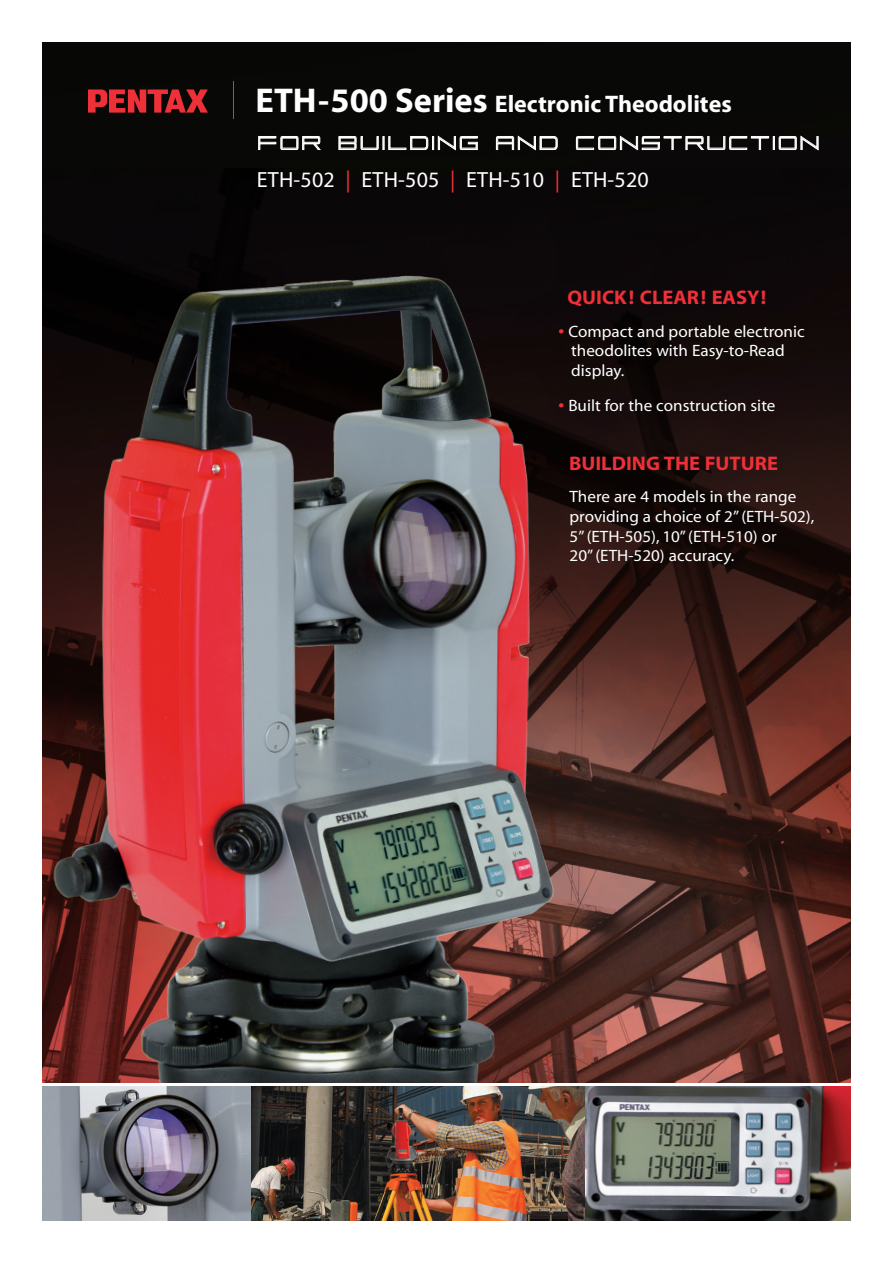
<style>
.page{position:relative;width:893px;height:1263px;background:#fff}
.page>*{position:absolute;margin:0;border:0;box-sizing:border-box;transform-origin:0 0}
.t1{font:700 24px "Myriad";color:#fff}
.Normaal{font:22.05px "Myriad";letter-spacing:.01em;color:#fff}
.t2{font:20.4px "Fireye GF3";letter-spacing:.18em;color:#fff;scale:.82 1}
.Normaal-2{font:700 19.8px "Myriad";color:#ee3038;scale:1.04 1}
.Normaal-3{font:16.5px/19.8px "Myriad";color:#fff;scale:1.04 1}
.s1{font-size:34.5px}
.s2{color:#ee3038}
.s3{font-weight:700;color:#ee3038}
</style>
<div class="page">
<div style="left:43px;top:43px;width:807px;height:126px;background:#080806"></div>
<img style="left:43px;top:169px;width:807px;height:914px">
<img style="left:42px;top:239px;width:560px;height:844px">
<svg style="left:88px;top:89px;width:120px;height:24px;background:#962024"></svg>
<hr style="left:233px;top:82px;width:1px;height:37px;background:#ee3038">
<svg style="left:258px;top:135px;width:63px;height:15px"></svg>
<svg style="left:338px;top:135px;width:140px;height:16px;background:#4f504e"></svg>
<svg style="left:496px;top:135px;width:62px;height:16px"></svg>
<svg style="left:576px;top:135px;width:243px;height:16px;background:#4b4a49"></svg>
<img style="left:43px;top:1086px;width:208px;height:134px">
<img style="left:251px;top:1086px;width:335px;height:134px">
<img style="left:586px;top:1086px;width:264px;height:134px">
<p class="t1" style="left:256px;top:92px;width:478px"><span class="s1">ETH-500 Series</span> Electronic Theodolites</p>
<p class="t2" style="left:258px;top:131px;width:686px">FOR BUILDING AND CONSTRUCTION</p>
<p class="Normaal" style="left:257px;top:169px;width:393px">ETH-502 <span class="s2">|</span> ETH-505 <span class="s2">|</span> ETH-510 <span class="s2">|</span> ETH-520</p>
<p class="Normaal-2" style="left:567px;top:287px;width:193px">QUICK! CLEAR! EASY!</p>
<p class="Normaal-3" style="left:571px;top:322px;width:226px;text-indent:-13px"><span class="s3">•</span> Compact and portable electronic theodolites with Easy-to-Read display.</p>
<p class="Normaal-3" style="left:558px;top:396px;width:210px"><span class="s3">•</span> Built for the construction site</p>
<p class="Normaal-2" style="left:569px;top:453px;width:202px">BUILDING THE FUTURE</p>
<p class="Normaal-3" style="left:570px;top:487px;width:220px">There are 4 models in the range</p>
<p class="Normaal-3" style="left:570px;top:507px;width:237px">providing a choice of 2” (ETH-502),</p>
<p class="Normaal-3" style="left:570px;top:527px;width:201px">5” (ETH-505), 10” (ETH-510) or</p>
<p class="Normaal-3" style="left:570px;top:546px;width:160px">20” (ETH-520) accuracy.</p>
</div>
